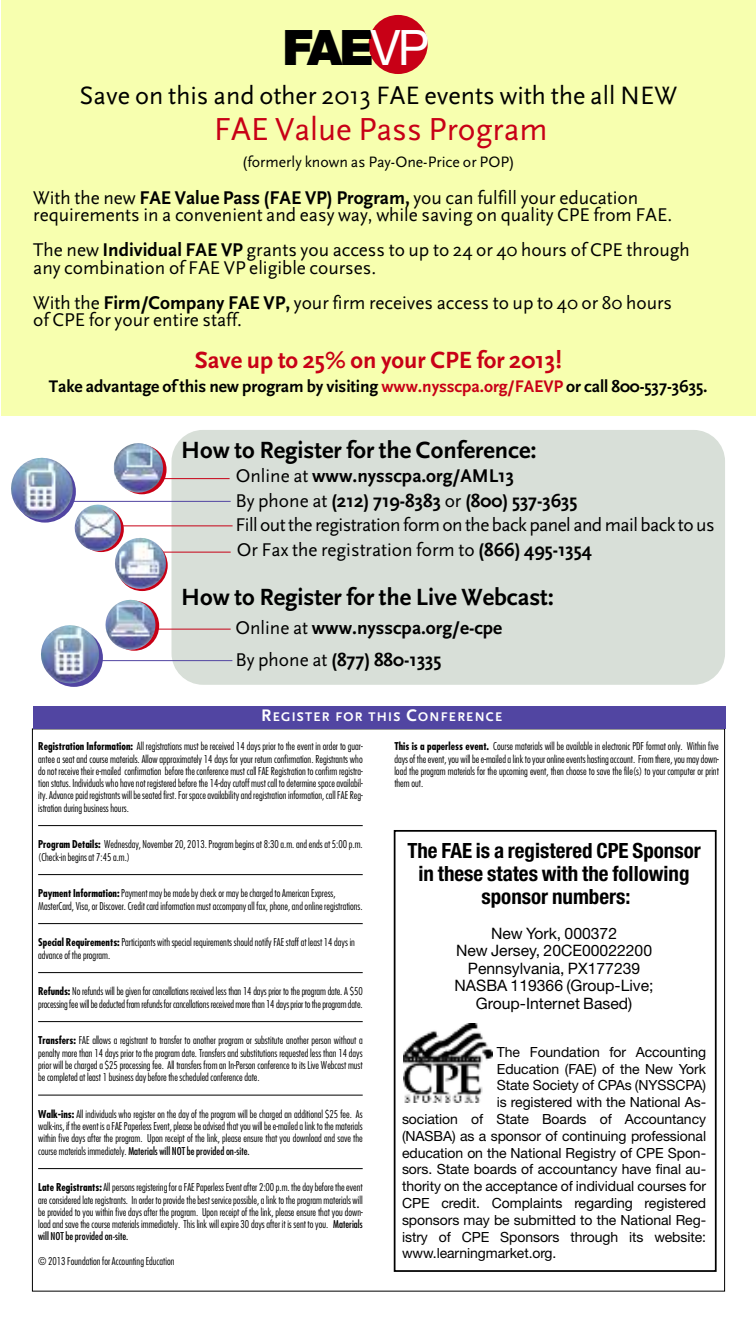
<style>
.page{position:relative;width:756px;height:1323px;background:#fff}
.page>*{position:absolute;margin:0;border:0;box-sizing:border-box;transform-origin:0 0}
.t1{font:900 49px "Helvetica Neue LT Std";color:#000}
.t2{font:33.25px "Scala Sans OT";color:#c80016}
.t3{font:26.25px "Scala Sans OT";color:#000}
.t4{font:700 24.5px "Scala Sans OT";color:#000}
.t5{font:700 24.5px "Scala Sans OT";color:#c80016}
.t6{font:700 condensed 21px/22.8px "Helvetica Neue LT Std";color:#000;text-align:center}
.t7{font:19.25px/17.5px "Scala Sans OT";color:#000}
.t8{font:19.25px/24.5px "Scala Sans OT";letter-spacing:-.03em;color:#000}
.t9{font:700 19.25px/31.5px "Scala Sans OT";color:#000}
.t10{font:700 17.5px "Scala Sans OT";letter-spacing:-.005em;color:#000}
.t11{font:15.75px/17.5px "Helvetica Neue LT Std";color:#000;text-align:center}
.t12{font:15.75px "Scala Sans OT";color:#000}
.t13{font:14px "Helvetica Neue LT Std";letter-spacing:-.005em;color:#000}
.t14{font:700 13.12px "Scala Sans OT";letter-spacing:.1em;color:#fff}
.t15{font:300 condensed 10.5px/12.2px "Futura Std";color:#000;text-align:justify}
.s1{font-weight:400;color:#fff}
.s2{font-weight:700}
.s3{color:#c80016}
.s4{font-weight:400}
.s5{font-size:17.5px}
</style>
<div class="page">
<div style="left:1px;top:0;width:755px;height:415px;background:#f7ffaf"></div>
<hr style="left:38px;top:825px;width:325px;height:1px;background:#000">
<hr style="left:38px;top:874px;width:325px;height:1px;background:#000">
<hr style="left:38px;top:923px;width:325px;height:1px;background:#000">
<hr style="left:38px;top:972px;width:325px;height:1px;background:#000">
<hr style="left:38px;top:1021px;width:325px;height:1px;background:#000">
<hr style="left:38px;top:1095px;width:325px;height:1px;background:#000">
<hr style="left:38px;top:1168px;width:325px;height:1px;background:#000">
<div style="left:33px;top:706px;width:693px;height:23px;background:#5145a2"></div>
<div style="left:172px;top:430px;width:553px;height:255px;background:#d8dfd8;border-radius:32px"></div>
<svg style="left:117px;top:445px;width:50px;height:49px"></svg>
<svg style="left:14px;top:461px;width:62px;height:62px"></svg>
<svg style="left:117px;top:540px;width:51px;height:51px"></svg>
<svg style="left:109px;top:601px;width:50px;height:50px"></svg>
<svg style="left:45px;top:629px;width:58px;height:58px"></svg>
<hr style="left:139px;top:478px;width:91px;height:1px;background:#c80016">
<hr style="left:65px;top:501px;width:166px;height:1px;background:#5145a2">
<hr style="left:121px;top:552px;width:110px;height:1px;background:#c80016">
<hr style="left:137px;top:629px;width:94px;height:1px;background:#c80016">
<hr style="left:97px;top:660px;width:135px;height:1px;background:#5145a2">
<img style="left:114px;top:443px;width:49px;height:50px">
<svg style="left:79px;top:507px;width:45px;height:45px"></svg>
<hr style="left:107px;top:526px;width:126px;height:1px;background:#c80016">
<img style="left:75px;top:505px;width:46px;height:46px">
<img style="left:11px;top:458px;width:62px;height:62px">
<img style="left:115px;top:538px;width:51px;height:51px">
<img style="left:106px;top:600px;width:49px;height:50px">
<img style="left:41px;top:625px;width:58px;height:58px">
<div style="left:369px;top:15px;width:59px;height:59px;background:#c80016;border-radius:50%"></div>
<div style="left:394px;top:830px;width:323px;height:442px;border:2px solid #000"></div>
<img style="left:404px;top:1024px;width:88px;height:79px">
<h1 class="t1" style="left:282px;top:30px;width:149px">FAE<span class="s1">VP</span></h1>
<h3 class="t3" style="left:80px;top:86px;width:599px">Save on this and other 2013 FAE events with the all NEW</h3>
<h2 class="t2" style="left:214px;top:118px;width:335px">FAE Value Pass Program</h2>
<h3 class="t12" style="left:242px;top:157px;width:275px">(formerly known as Pay-One-Price or POP)</h3>
<h3 class="t7" style="left:33px;top:191px;width:640px">With the new <span class="s2">FAE Value Pass (FAE VP) Program,</span> you can fulfill your education requirements in a convenient and easy way, while saving on quality CPE from FAE.</h3>
<h3 class="t7" style="left:33px;top:243px;width:658px">The new <span class="s2">Individual FAE VP</span> grants you access to up to 24 or 40 hours of CPE through any combination of FAE VP eligible courses.</h3>
<h3 class="t7" style="left:33px;top:296px;width:641px">With the <span class="s2">Firm/Company FAE VP,</span> your firm receives access to up to 40 or 80 hours of CPE for your entire staff.</h3>
<h3 class="t5" style="left:195px;top:352px;width:369px">Save up to 25% on your CPE for 2013!</h3>
<h3 class="t10" style="left:49px;top:381px;width:660px">Take advantage of this new program by visiting <span class="s3">www.nysscpa.org/FAEVP</span> or call 800-537-3635.</h3>
<h3 class="t4" style="left:181px;top:441px;width:357px">How to Register for the Conference:</h3>
<h3 class="t8" style="left:235px;top:466px;width:481px">Online at <span class="s2">www.nysscpa.org/AML13<br></span>By phone at <span class="s2">(212) 719-8383</span> or <span class="s2">(800) 537-3635<br></span>Fill out the registration form on the back panel and mail back to us Or Fax the registration form to <span class="s2">(866) 495-1354</span></h3>
<h3 class="t4" style="left:181px;top:588px;width:374px">How to Register for the Live Webcast:</h3>
<h3 class="t9" style="left:235px;top:614px;width:268px"><span class="s4">Online at</span> www.nysscpa.org/e-cpe<br><span class="s4">By phone at</span> (877) 880-1335</h3>
<p class="t14" style="left:261px;top:712px;width:243px"><span class="s5">R</span>EGISTER FOR THIS <span class="s5">C</span>ONFERENCE</p>
<p class="t15" style="left:38px;top:741px;width:326px"><span class="s2">Registration Information:</span> All registrations must be received 14 days prior to the event in order to guar&shy;antee a seat and course materials. Allow approximately 14 days for your return confirmation. Registrants who do not receive their e-mailed confirmation before the conference must call FAE Registration to confirm registra&shy;tion status. Individuals who have not registered before the 14-day cutoff must call to determine space availabil&shy;ity.Advancepaidregistrants willbeseatedfirst.For spaceavailabilityandregistrationinformation, callFAEReg&shy;istration during business hours.</p>
<p class="t15" style="left:38px;top:839px;width:326px"><span class="s2">Program Details:</span> Wednesday, November 20, 2013. Program begins at 8:30 a.m. and ends at 5:00 p.m. (Check-in begins at 7:45 a.m.)</p>
<p class="t15" style="left:38px;top:888px;width:326px"><span class="s2">Payment Information:</span> Payment may be made by check or may be charged to American Express,<br>MasterCard, Visa, or Discover. Credit card information must accompany all fax, phone, and online registrations.</p>
<p class="t15" style="left:38px;top:937px;width:318px"><span class="s2">Special Requirements:</span> Participants with special requirements should notify FAE staff at least 14 days in advance of the program.</p>
<p class="t15" style="left:38px;top:986px;width:326px"><span class="s2">Refunds:</span> No refunds will be given for cancellations received less than 14 days prior to the program date. A $50 processingfeewillbedeductedfromrefundsforcancellationsreceivedmorethan 14 daysprior totheprogramdate.</p>
<p class="t15" style="left:38px;top:1035px;width:326px"><span class="s2">Transfers:</span> FAE allows a registrant to transfer to another program or substitute another person without a penalty more than 14 days prior to the program date. Transfers and substitutions requested less than 14 days prior will be charged a $25 processing fee. All transfers from an In-Person conference to its Live Webcast must be completed at least 1 business day before the scheduled conference date.</p>
<p class="t15" style="left:38px;top:1108px;width:326px"><span class="s2">Walk-ins:</span> All individuals who register on the day of the program will be charged an additional $25 fee. As walk-ins, if theevent isaFAEPaperlessEvent,pleasebeadvisedthatyou willbee-mailedalinktothe materials within five days after the program. Upon receipt of the link, please ensure that you download and save the course materials immediately. <span class="s4">Materials will NOTbeprovidedon-site.</span></p>
<p class="t15" style="left:38px;top:1182px;width:326px"><span class="s2">Late Registrants:</span>Allpersons registeringforaFAEPaperlessEventafter 2:00 p.m. thedaybeforetheevent areconsideredlateregistrants. Inorder toprovidethebest servicepossible,alinktotheprogram materials will be provided to you within five days after the program. Upon receipt of the link, please ensure that you down&shy;load and save the course materials immediately. This link will expire 30 days after it is sent to you. <span class="s4">Materials will NOTbeprovidedon-site.</span></p>
<p class="t15" style="left:38px;top:1255px;width:138px">© 2013 Foundation for Accounting Education</p>
<p class="t15" style="left:394px;top:741px;width:326px"><span class="s2">This is a paperless event.</span> Course materials will be available in electronic PDF format only. Within five daysof theevent,you willbee-mailedalinktoyouronlineeventshostingaccount. From there,you maydown&shy;load the program materials for the upcoming event, then choose to save the file(s) to your computer or print them out.</p>
<h3 class="t6" style="left:407px;top:841px;width:295px">The FAE is a registered CPE Sponsor in these states with the following sponsor numbers:</h3>
<h3 class="t11" style="left:455px;top:926px;width:201px">New York, 000372<br>New Jersey, 20CE00022200<br>Pennsylvania, PX177239<br>NASBA 119366 (Group-Live;<br>Group-Internet Based)</h3>
<h3 class="t13" style="left:497px;top:1047px;width:211px">The Foundation for Accounting</h3>
<h3 class="t13" style="left:497px;top:1064px;width:211px">Education (FAE) of the New York</h3>
<h3 class="t13" style="left:497px;top:1080px;width:211px">State Society of CPAs (NYSSCPA)</h3>
<h3 class="t13" style="left:497px;top:1097px;width:211px">is registered with the National As-</h3>
<h3 class="t13" style="left:402px;top:1114px;width:306px">sociation of State Boards of Accountancy</h3>
<h3 class="t13" style="left:402px;top:1131px;width:306px">(NASBA) as a sponsor of continuing professional</h3>
<h3 class="t13" style="left:402px;top:1148px;width:306px">education on the National Registry of CPE Spon-</h3>
<h3 class="t13" style="left:402px;top:1164px;width:306px">sors. State boards of accountancy have final au-</h3>
<h3 class="t13" style="left:402px;top:1181px;width:306px">thority on the acceptance of individual courses for</h3>
<h3 class="t13" style="left:402px;top:1198px;width:306px">CPE credit. Complaints regarding registered</h3>
<h3 class="t13" style="left:402px;top:1215px;width:306px">sponsors may be submitted to the National Reg-</h3>
<h3 class="t13" style="left:402px;top:1232px;width:306px">istry of CPE Sponsors through its website:</h3>
<h3 class="t13" style="left:402px;top:1248px;width:156px">www.learningmarket.org.</h3>
</div>
